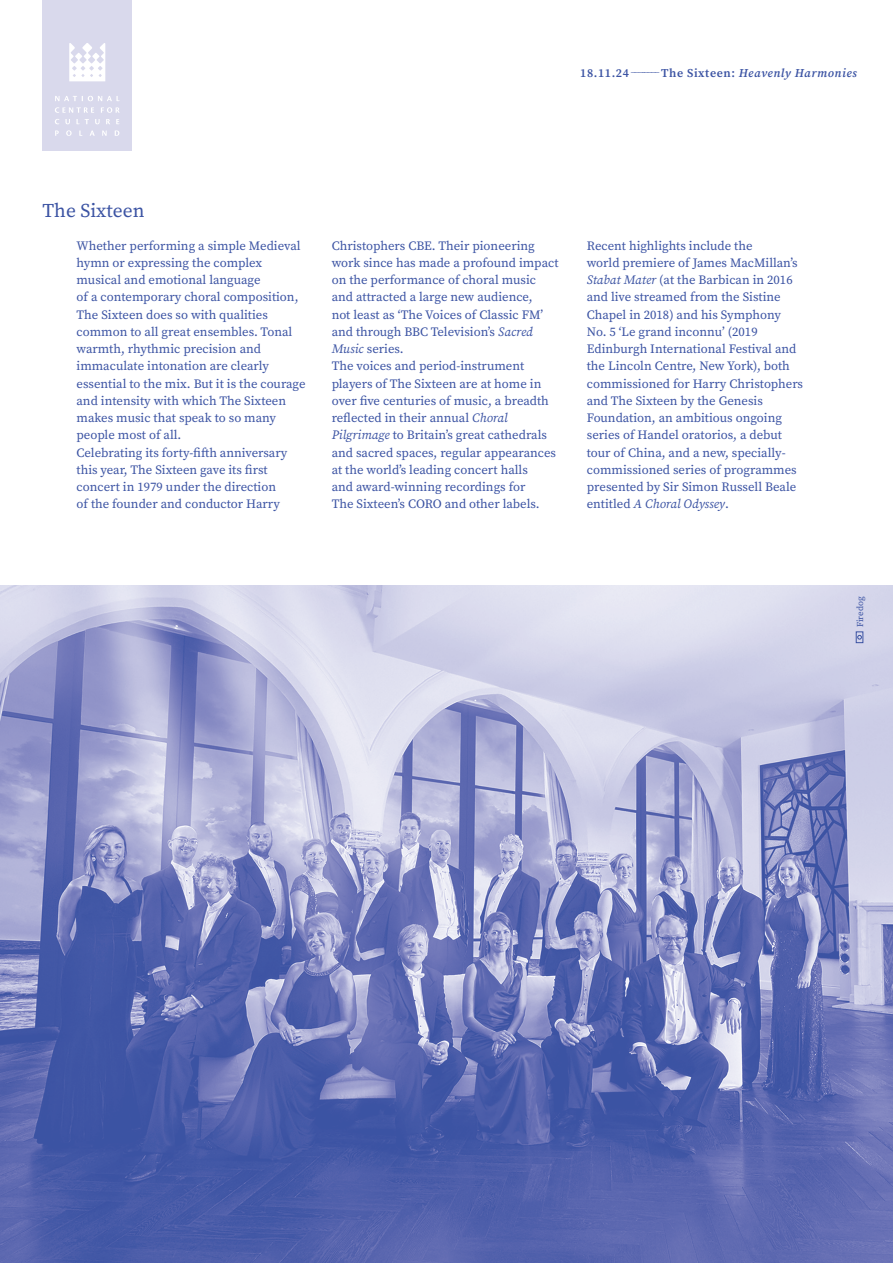
<style>
.page{position:relative;width:893px;height:1263px;background:#fff}
.page>*{position:absolute;margin:0;border:0;box-sizing:border-box;transform-origin:0 0}
.esej_tytul{font:19.5px "Source Serif Pro";color:#3b53a3}
.esej{font:12.75px/17.2px "Source Serif Pro";color:#3b53a3}
.t1{font:600 12px "Source Serif Pro";letter-spacing:.05em;color:#3b53a3}
.t2{font:9px "Source Serif Pro";color:#3b53a3}
.s1{font-style:italic}
</style>
<div class="page">
<img style="left:0;top:585px;width:893px;height:678px">
<div style="left:856px;top:631px;width:7px;height:12px;border:1px solid #3b53a3"></div>
<svg style="left:857px;top:635px;width:5px;height:4px"></svg>
<div style="left:43px;top:0;width:89px;height:151px;background:#d9d9ec"></div>
<svg style="left:69px;top:43px;width:36px;height:38px"></svg>
<svg style="left:55px;top:96px;width:65px;height:5px"></svg>
<svg style="left:55px;top:107px;width:39px;height:6px"></svg>
<svg style="left:101px;top:107px;width:19px;height:6px"></svg>
<svg style="left:55px;top:119px;width:4px;height:5px"></svg>
<svg style="left:65px;top:119px;width:5px;height:5px"></svg>
<svg style="left:76px;top:119px;width:13px;height:5px"></svg>
<svg style="left:95px;top:119px;width:5px;height:5px"></svg>
<svg style="left:106px;top:119px;width:4px;height:5px"></svg>
<svg style="left:116px;top:119px;width:3px;height:5px"></svg>
<svg style="left:55px;top:130px;width:4px;height:6px"></svg>
<svg style="left:66px;top:130px;width:6px;height:6px"></svg>
<svg style="left:79px;top:130px;width:3px;height:6px"></svg>
<svg style="left:90px;top:130px;width:5px;height:6px"></svg>
<svg style="left:102px;top:130px;width:5px;height:6px"></svg>
<svg style="left:115px;top:130px;width:4px;height:6px"></svg>
<p class="t1" style="left:580px;top:64px;width:278px">18.11.24 <sup>———–————</sup> The Sixteen: <span class="s1">Heavenly Harmonies</span></p>
<h1 class="esej_tytul" style="left:43px;top:197px;width:104px">The Sixteen</h1>
<p class="esej" style="left:77px;top:237px;width:231px">Whether performing a simple Medieval hymn or expressing the complex musical and emotional language<br>of a contemporary choral composition, The Sixteen does so with qualities common to all great ensembles. Tonal warmth, rhythmic precision and immaculate intonation are clearly essential to the mix. But it is the courage and intensity with which The Sixteen makes music that speak to so many people most of all.</p>
<p class="esej" style="left:77px;top:444px;width:212px">Celebrating its forty-fifth anniversary this year, The Sixteen gave its first concert in 1979 under the direction of the founder and conductor Harry</p>
<p class="esej" style="left:332px;top:237px;width:228px">Christophers CBE. Their pioneering work since has made a profound impact on the performance of choral music and attracted a large new audience,<br>not least as ‘The Voices of Classic FM’ and through BBC Television’s <span class="s1">Sacred Music</span> series.</p>
<p class="esej" style="left:332px;top:358px;width:226px">The voices and period-instrument players of The Sixteen are at home in over five centuries of music, a breadth reflected in their annual <span class="s1">Choral Pilgrimage</span> to Britain’s great cathedrals and sacred spaces, regular appearances at the world’s leading concert halls<br>and award-winning recordings for<br>The Sixteen’s CORO and other labels.</p>
<p class="esej" style="left:587px;top:237px;width:218px">Recent highlights include the<br>world premiere of James MacMillan’s <span class="s1">Stabat Mater</span> (at the Barbican in 2016 and live streamed from the Sistine Chapel in 2018) and his Symphony No. 5 ‘Le grand inconnu’ (2019<br>Edinburgh International Festival and the Lincoln Centre, New York), both commissioned for Harry Christophers and The Sixteen by the Genesis Foundation, an ambitious ongoing series of Handel oratorios, a debut tour of China, and a new, specially&shy;commissioned series of programmes presented by Sir Simon Russell Beale entitled <span class="s1">A Choral Odyssey</span>.</p>
<p class="t2" style="left:854px;top:627px;width:32px;rotate:-90deg">Firedog</p>
</div>
